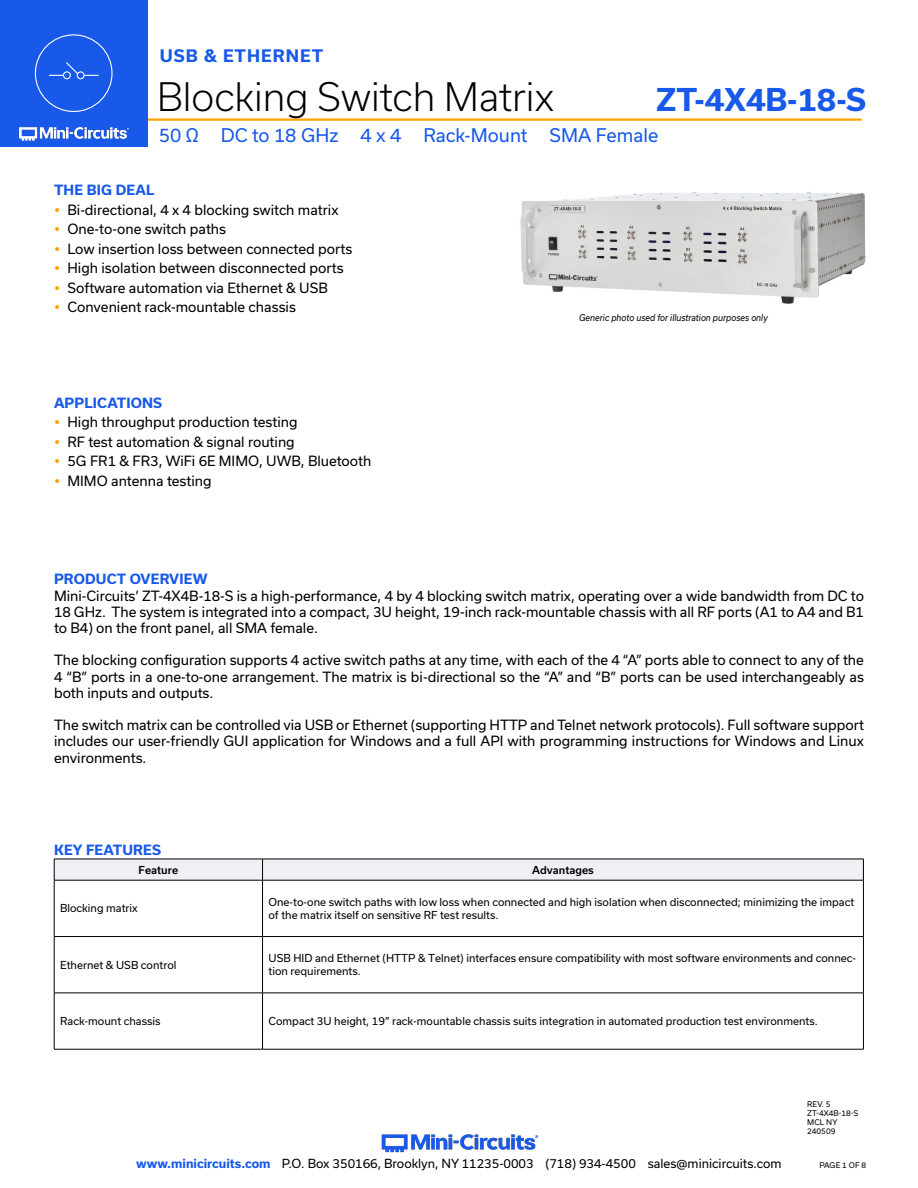
<style>
.page{position:relative;width:918px;height:1188px;background:#fff}
.page>*{position:absolute;margin:0;border:0;box-sizing:border-box;transform-origin:0 0}
.t1{font:300 37.5px "Usual";color:#000}
.t2{font:700 30px "Usual";color:#1859ea}
.t3{font:18px "Usual";color:#1859ea}
.t4{font:700 16.5px "Usual";letter-spacing:.065em;color:#1859ea}
.Regular_Copy{font:13.5px/16.2px "Usual";color:#000;text-align:justify}
.Blue_Headers{font:700 13.5px "Usual";letter-spacing:.015em;color:#1859ea}
.t5{font:12px "Usual";color:#000}
.Table_Body_Left_Justified{font:10.5px/12.6px "Usual";color:#000}
.Table_Header_Center{font:500 10.5px "Usual";color:#000}
.Generic_photo_text{font:italic 9px "Usual";color:#000;scale:.9 1}
.Revision{font:7.5px "Usual";color:#000}
.s1{font-weight:700;color:#1859ea}
</style>
<div class="page">
<hr style="left:129px;top:118px;width:733px;height:3px;background:#ffa300">
<div style="left:0;top:0;width:147px;height:147px;background:#1859ea"></div>
<hr style="left:917px;top:0;width:1px;height:147px;background:#1859ea">
<img style="left:19px;top:126px;width:110px;height:15px">
<img style="left:381px;top:1134px;width:158px;height:19px">
<div style="left:35px;top:34px;width:78px;height:78px;border:1px solid #fff;border-radius:50%"></div>
<div style="left:63px;top:71px;width:8px;height:8px;border:1px solid #fff;border-radius:50%"></div>
<div style="left:77px;top:71px;width:8px;height:8px;border:1px solid #fff;border-radius:50%"></div>
<svg style="left:49px;top:62px;width:50px;height:14px"></svg>
<img style="left:520px;top:192px;width:346px;height:112px">
<svg style="left:54px;top:859px;width:810px;height:21px"></svg>
<hr style="left:54px;top:880px;width:209px;height:1px;background:#000">
<hr style="left:54px;top:880px;width:1px;height:56px;background:#000">
<hr style="left:263px;top:880px;width:601px;height:1px;background:#000">
<hr style="left:262px;top:880px;width:1px;height:56px;background:#000">
<hr style="left:863px;top:880px;width:1px;height:56px;background:#000">
<hr style="left:54px;top:936px;width:209px;height:1px;background:#000">
<hr style="left:54px;top:937px;width:1px;height:56px;background:#000">
<hr style="left:263px;top:936px;width:601px;height:1px;background:#000">
<hr style="left:262px;top:937px;width:1px;height:56px;background:#000">
<hr style="left:863px;top:937px;width:1px;height:56px;background:#000">
<hr style="left:54px;top:993px;width:209px;height:1px;background:#000">
<hr style="left:54px;top:993px;width:1px;height:56px;background:#000">
<hr style="left:263px;top:993px;width:601px;height:1px;background:#000">
<hr style="left:262px;top:993px;width:1px;height:56px;background:#000">
<hr style="left:863px;top:993px;width:1px;height:56px;background:#000">
<hr style="left:54px;top:1049px;width:209px;height:1px;background:#000">
<hr style="left:263px;top:1049px;width:601px;height:1px;background:#000">
<p class="t4" style="left:160px;top:46px;width:165px">USB &amp; ETHERNET</p>
<h1 class="t1" style="left:157px;top:75px;width:398px">Blocking Switch Matrix</h1>
<h2 class="t2" style="left:656px;top:83px;width:212px">ZT-4X4B-18-S</h2>
<h3 class="t3" style="left:159px;top:125px;width:501px">50 Ω DC to 18 GHz 4 x 4 Rack-Mount SMA Female</h3>
<p class="Blue_Headers" style="left:54px;top:183px;width:102px">THE BIG DEAL</p>
<p class="Regular_Copy" style="left:68px;top:202px;width:272px">Bi-directional, 4 x 4 blocking switch matrix</p>
<p class="Regular_Copy" style="left:68px;top:221px;width:160px">One-to-one switch paths</p>
<p class="Regular_Copy" style="left:68px;top:241px;width:286px">Low insertion loss between connected ports</p>
<p class="Regular_Copy" style="left:68px;top:260px;width:278px">High isolation between disconnected ports</p>
<p class="Regular_Copy" style="left:68px;top:280px;width:262px">Software automation via Ethernet &amp; USB</p>
<p class="Regular_Copy" style="left:68px;top:299px;width:230px">Convenient rack-mountable chassis</p>
<p class="Blue_Headers" style="left:54px;top:395px;width:110px">APPLICATIONS</p>
<p class="Regular_Copy" style="left:68px;top:414px;width:232px">High throughput production testing</p>
<p class="Regular_Copy" style="left:68px;top:434px;width:229px">RF test automation &amp; signal routing</p>
<p class="Regular_Copy" style="left:68px;top:453px;width:305px">5G FR1 &amp; FR3, WiFi 6E MIMO, UWB, Bluetooth</p>
<p class="Regular_Copy" style="left:68px;top:473px;width:146px">MIMO antenna testing</p>
<p class="Generic_photo_text" style="left:579px;top:312px;width:211px">Generic photo used for illustration purposes only</p>
<p class="Blue_Headers" style="left:54px;top:571px;width:155px">PRODUCT OVERVIEW</p>
<p class="Regular_Copy" style="left:54px;top:587px;width:812px">Mini-Circuits’ ZT-4X4B-18-S is a high-performance, 4 by 4 blocking switch matrix, operating over a wide bandwidth from DC to 18 GHz. The system is integrated into a compact, 3U height, 19-inch rack-mountable chassis with all RF ports (A1 to A4 and B1 to B4) on the front panel, all SMA female.</p>
<p class="Regular_Copy" style="left:54px;top:652px;width:812px">The blocking configuration supports 4 active switch paths at any time, with each of the 4 “A” ports able to connect to any of the 4 “B” ports in a one-to-one arrangement. The matrix is bi-directional so the “A” and “B” ports can be used interchangeably as both inputs and outputs.</p>
<p class="Regular_Copy" style="left:54px;top:717px;width:812px">The switch matrix can be controlled via USB or Ethernet (supporting HTTP and Telnet network protocols). Full software support includes our user-friendly GUI application for Windows and a full API with programming instructions for Windows and Linux environments.</p>
<p class="Blue_Headers" style="left:54px;top:842px;width:108px">KEY FEATURES</p>
<p class="Table_Header_Center" style="left:139px;top:864px;width:41px">Feature</p>
<p class="Table_Header_Center" style="left:532px;top:864px;width:63px">Advantages</p>
<p class="Table_Body_Left_Justified" style="left:60px;top:902px;width:79px">Blocking matrix</p>
<p class="Table_Body_Left_Justified" style="left:269px;top:896px;width:587px">One-to-one switch paths with low loss when connected and high isolation when disconnected; minimizing the impact of the matrix itself on sensitive RF test results.</p>
<p class="Table_Body_Left_Justified" style="left:60px;top:958px;width:118px">Ethernet &amp; USB control</p>
<p class="Table_Body_Left_Justified" style="left:269px;top:952px;width:589px">USB HID and Ethernet (HTTP &amp; Telnet) interfaces ensure compatibility with most software environments and connec&shy;tion requirements.</p>
<p class="Table_Body_Left_Justified" style="left:60px;top:1015px;width:102px">Rack-mount chassis</p>
<p class="Table_Body_Left_Justified" style="left:269px;top:1015px;width:551px">Compact 3U height, 19” rack-mountable chassis suits integration in automated production test environments.</p>
<p class="Revision" style="left:807px;top:1100px;width:25px">REV. 5</p>
<p class="Revision" style="left:807px;top:1109px;width:52px">ZT-4X4B-18-S</p>
<p class="Revision" style="left:807px;top:1118px;width:32px">MCL NY</p>
<p class="Revision" style="left:807px;top:1127px;width:30px">240509</p>
<p class="t5" style="left:136px;top:1157px;width:647px"><span class="s1">www.minicircuits.com</span> P.O. Box 350166, Brooklyn, NY 11235-0003 (718) 934-4500 sales@minicircuits.com</p>
<p class="Revision" style="left:819px;top:1161px;width:48px">PAGE 1 OF 8</p>
</div>
